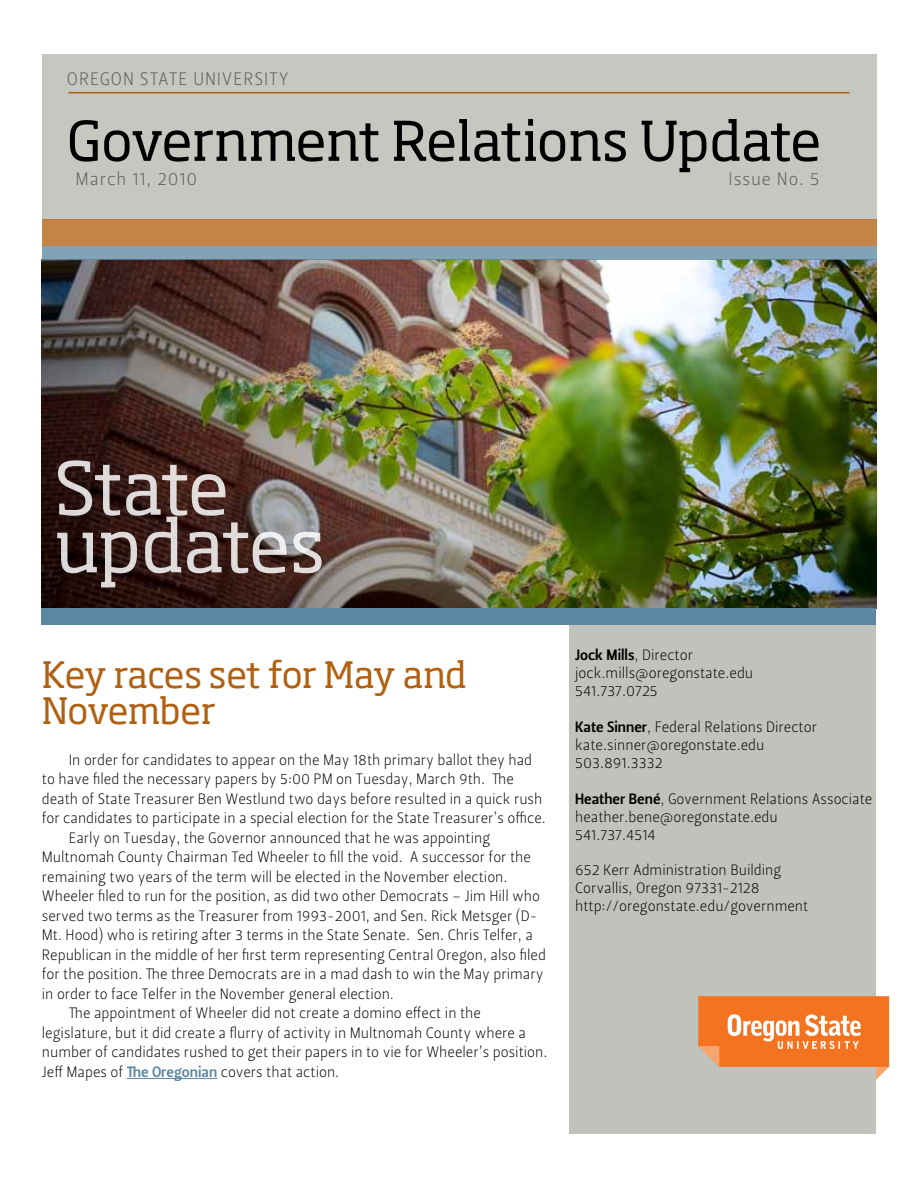
<style>
.page{position:relative;width:918px;height:1188px;background:#fff}
.page>*{position:absolute;margin:0;border:0;box-sizing:border-box;transform-origin:0 0}
.t1{font:72px/57.6px "Soho Std";letter-spacing:-.035em;color:#fff}
.t2{font:54px "Soho Std";letter-spacing:-.015em;color:#000}
.t3{font:36px/36px "Soho Std";letter-spacing:-.025em;color:#b06010}
.t4{font:18px "Leitura Sans Grot 1";letter-spacing:.05em;color:#58595b}
.t5{font:15px/18px "Leitura Sans Grot 1";color:#000}
.t6{font:15px "Leitura Sans Grot 3";color:#000}
.s1{font-family:"Leitura Sans Grot 3";color:#5d87a1}
.s2{font-family:"Leitura Sans Grot 1"}
.s3{font-family:"Leitura Sans Grot 3"}
</style>
<div class="page">
<div style="left:570px;top:609px;width:306px;height:525px;background:#c0c3bc"></div>
<div style="left:42px;top:54px;width:834px;height:166px;background:#c5c7c1"></div>
<img style="left:42px;top:260px;width:834px;height:349px">
<div style="left:42px;top:246px;width:834px;height:14px;background:#82a2b6"></div>
<svg style="left:698px;top:996px;width:191px;height:84px"></svg>
<div style="left:42px;top:219px;width:834px;height:27px;background:#c28447"></div>
<hr style="left:127px;top:1078px;width:90px;height:1px;background:#5d87a1">
<hr style="left:68px;top:92px;width:782px;height:1px;background:#b06010">
<div style="left:42px;top:609px;width:834px;height:16px;background:#5d87a1"></div>
<p class="t4" style="left:67px;top:67px;width:223px">OREGON STATE UNIVERSITY</p>
<h2 class="t2" style="left:67px;top:107px;width:756px">Government Relations Update</h2>
<p class="t4" style="left:76px;top:166px;width:123px">March 11, 2010</p>
<p class="t4" style="left:729px;top:166px;width:92px">Issue No. 5</p>
<h1 class="t1" style="left:54px;top:459px;width:273px">State updates</h1>
<h3 class="t3" style="left:42px;top:656px;width:427px">Key races set for May and<br>November</h3>
<p class="t5" style="left:69px;top:751px;width:465px">In order for candidates to appear on the May 18th primary ballot they had</p>
<p class="t5" style="left:42px;top:770px;width:474px">to have filed the necessary papers by 5:00 PM on Tuesday, March 9th. The</p>
<p class="t5" style="left:42px;top:790px;width:502px">death of State Treasurer Ben Westlund two days before resulted in a quick rush</p>
<p class="t5" style="left:42px;top:809px;width:506px">for candidates to participate in a special election for the State Treasurer’s office.</p>
<p class="t5" style="left:69px;top:829px;width:423px">Early on Tuesday, the Governor announced that he was appointing</p>
<p class="t5" style="left:42px;top:848px;width:491px">Multnomah County Chairman Ted Wheeler to fill the void. A successor for the</p>
<p class="t5" style="left:42px;top:868px;width:467px">remaining two years of the term will be elected in the November election.</p>
<p class="t5" style="left:42px;top:887px;width:500px">Wheeler filed to run for the position, as did two other Democrats – Jim Hill who</p>
<p class="t5" style="left:42px;top:907px;width:497px">served two terms as the Treasurer from 1993-2001, and Sen. Rick Metsger (D-</p>
<p class="t5" style="left:42px;top:926px;width:493px">Mt. Hood) who is retiring after 3 terms in the State Senate. Sen. Chris Telfer, a</p>
<p class="t5" style="left:42px;top:946px;width:506px">Republican in the middle of her first term representing Central Oregon, also filed</p>
<p class="t5" style="left:42px;top:965px;width:503px">for the position. The three Democrats are in a mad dash to win the May primary</p>
<p class="t5" style="left:42px;top:985px;width:354px">in order to face Telfer in the November general election.</p>
<p class="t5" style="left:69px;top:1004px;width:414px">The appointment of Wheeler did not create a domino effect in the</p>
<p class="t5" style="left:42px;top:1024px;width:486px">legislature, but it did create a flurry of activity in Multnomah County where a</p>
<p class="t5" style="left:42px;top:1043px;width:507px">number of candidates rushed to get their papers in to vie for Wheeler’s position.</p>
<p class="t5" style="left:42px;top:1063px;width:299px">Jeff Mapes of <span class="s1">The Oregonian</span> covers that action.</p>
<p class="t6" style="left:575px;top:645px;width:119px">Jock Mills<span class="s2">, Director</span></p>
<p class="t5" style="left:575px;top:664px;width:180px">jock.mills@oregonstate.edu<br>541.737.0725</p>
<p class="t5" style="left:575px;top:718px;width:243px"><span class="s3">Kate Sinner</span>, Federal Relations Director kate.sinner@oregonstate.edu<br>503.891.3332</p>
<p class="t5" style="left:575px;top:790px;width:299px"><span class="s3">Heather Bené</span>, Government Relations Associate heather.bene@oregonstate.edu<br>541.737.4514</p>
<p class="t5" style="left:575px;top:861px;width:235px">652 Kerr Administration Building<br>Corvallis, Oregon 97331-2128 http://oregonstate.edu/government</p>
</div>
